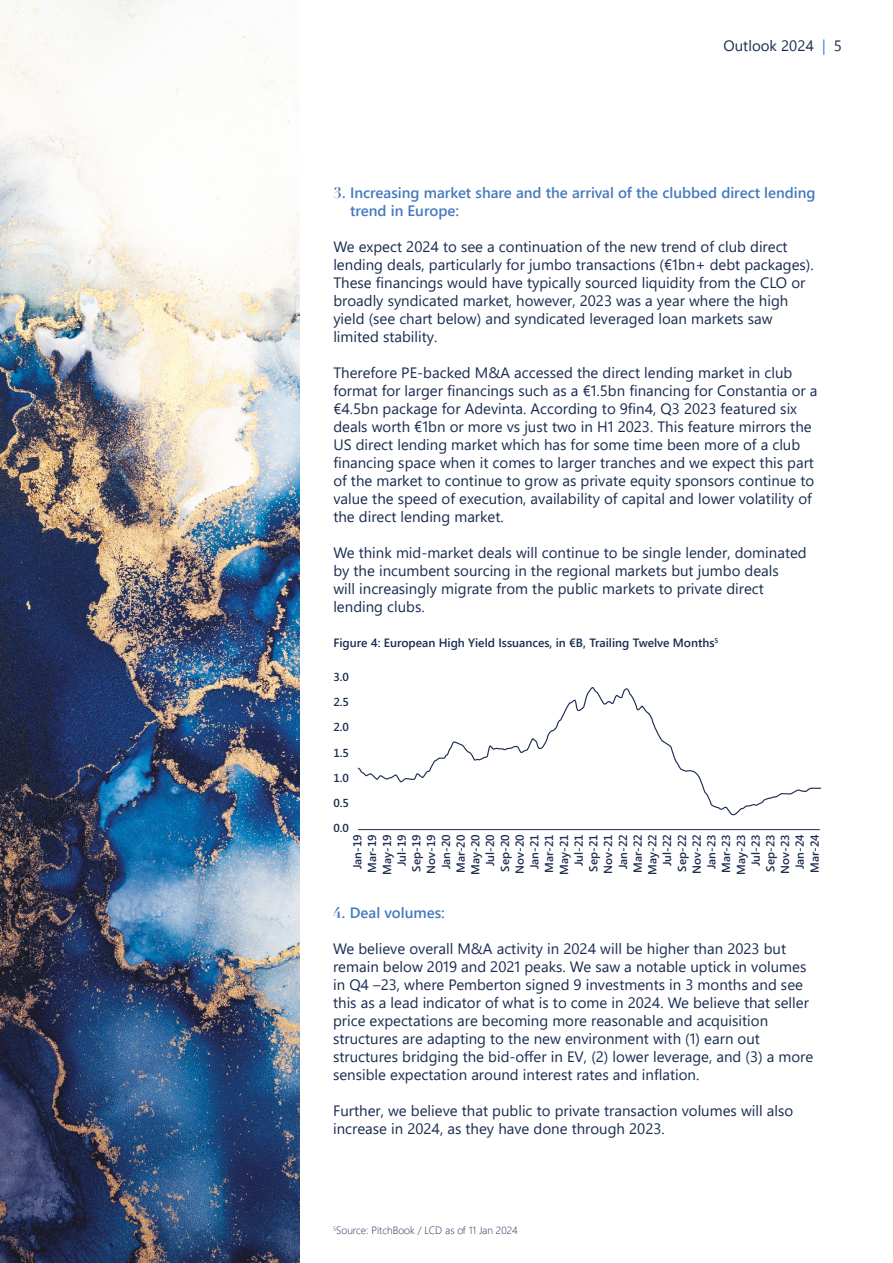
<style>
.page{position:relative;width:893px;height:1263px;background:#fff}
.page>*{position:absolute;margin:0;border:0;box-sizing:border-box;transform-origin:0 0}
.t1{font:15px/18px "Segoe UI";color:#192c50}
.t2{font:600 15px/18px "Segoe UI";color:#457abd}
.t3{font:600 12px "Segoe UI";color:#192c50}
.t4{font:600 11.7px/14.7px "Segoe UI";color:#1c2c4f;text-align:right}
.t5{font:300 10.5px "Segoe UI";color:#192c50}
.s1{color:#457abd}
.s2{font-family:"Didot";font-weight:700}
</style>
<div class="page">
<img style="left:0;top:0;width:299px;height:1263px">
<hr style="left:358px;top:829px;width:462px;height:1px;background:#1c2c4f">
<svg style="left:357px;top:687px;width:465px;height:129px"></svg>
<p class="t1" style="left:723px;top:36px;width:120px">Outlook 2024 <span class="s1">|</span> 5</p>
<p class="t2" style="left:350px;top:182px;width:467px;text-indent:-17px"><span class="s2">3.</span> Increasing market share and the arrival of the clubbed direct lending trend in Europe:</p>
<p class="t1" style="left:333px;top:236px;width:482px">We expect 2024 to see a continuation of the new trend of club direct lending deals, particularly for jumbo transactions (€1bn+ debt packages).<br>These financings would have typically sourced liquidity from the CLO or broadly syndicated market, however, 2023 was a year where the high yield (see chart below) and syndicated leveraged loan markets saw limited stability.</p>
<p class="t1" style="left:333px;top:362px;width:486px">Therefore PE-backed M&amp;A accessed the direct lending market in club format for larger financings such as a €1.5bn financing for Constantia or a €4.5bn package for Adevinta. According to 9fin4, Q3 2023 featured six deals worth €1bn or more vs just two in H1 2023. This feature mirrors the US direct lending market which has for some time been more of a club financing space when it comes to larger tranches and we expect this part of the market to continue to grow as private equity sponsors continue to value the speed of execution, availability of capital and lower volatility of the direct lending market.</p>
<p class="t1" style="left:333px;top:542px;width:475px">We think mid-market deals will continue to be single lender, dominated by the incumbent sourcing in the regional markets but jumbo deals<br>will increasingly migrate from the public markets to private direct lending clubs.</p>
<p class="t3" style="left:333px;top:632px;width:387px">Figure 4: European High Yield Issuances, in €B, Trailing Twelve Months<sup>5</sup></p>
<p class="t4" style="left:333px;top:664px;width:17px;line-height:25px;text-align:justify">3.0<br>2.5<br>2.0<br>1.5<br>1.0<br>0.5<br>0.0</p>
<p class="t4" style="left:349px;top:875px;width:42px;rotate:-90deg">Jan-19<br>Mar-19<br>May-19<br>Jul-19<br>Sep-19<br>Nov-19<br>Jan-20<br>Mar-20<br>May-20<br>Jul-20<br>Sep-20<br>Nov-20<br>Jan-21<br>Mar-21<br>May-21<br>Jul-21<br>Sep-21<br>Nov-21<br>Jan-22<br>Mar-22<br>May-22<br>Jul-22<br>Sep-22<br>Nov-22<br>Jan-23<br>Mar-23<br>May-23<br>Jul-23<br>Sep-23<br>Nov-23<br>Jan-24<br>Mar-24</p>
<p class="t2" style="left:333px;top:902px;width:113px"><span class="s2">4.</span> Deal volumes:</p>
<p class="t1" style="left:333px;top:938px;width:482px">We believe overall M&amp;A activity in 2024 will be higher than 2023 but remain below 2019 and 2021 peaks. We saw a notable uptick in volumes in Q4 –23, where Pemberton signed 9 investments in 3 months and see this as a lead indicator of what is to come in 2024. We believe that seller price expectations are becoming more reasonable and acquisition structures are adapting to the new environment with (1) earn out structures bridging the bid-offer in EV, (2) lower leverage, and (3) a more sensible expectation around interest rates and inflation.</p>
<p class="t1" style="left:333px;top:1100px;width:462px">Further, we believe that public to private transaction volumes will also increase in 2024, as they have done through 2023.</p>
<p class="t5" style="left:333px;top:1221px;width:186px"><sup>5</sup>Source: PitchBook / LCD as of 11 Jan 2024</p>
</div>
